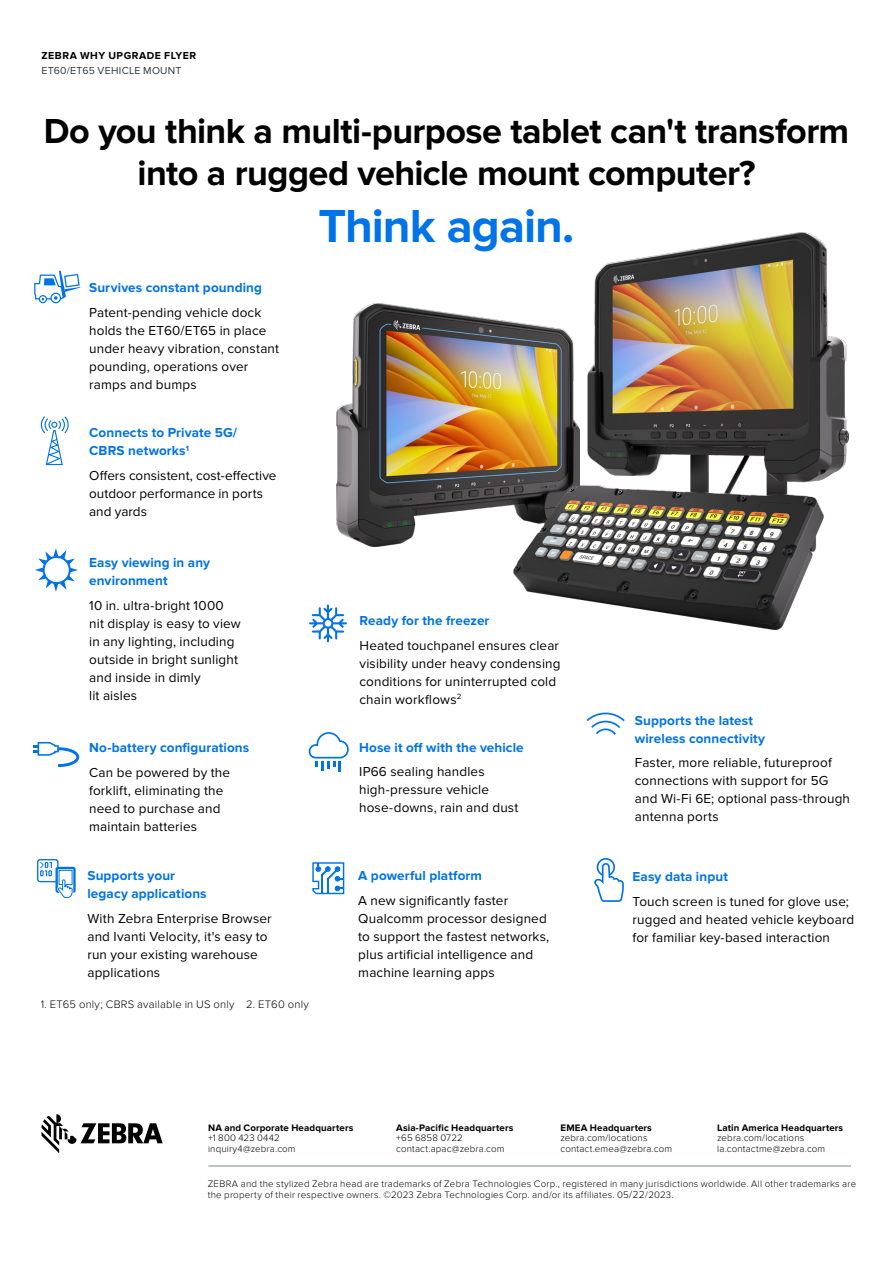
<style>
.page{position:relative;width:893px;height:1263px;background:#fff}
.page>*{position:absolute;margin:0;border:0;box-sizing:border-box;transform-origin:0 0}
.t1{font:700 48px "Proxima Nova";letter-spacing:-.02em;color:#0073e7}
.t2{font:700 36px/42px "Proxima Nova";letter-spacing:-.015em;color:#000;text-align:center}
.t3{font:13.5px/18px "Proxima Nova";letter-spacing:.01em;color:#000}
.t4{font:700 13.5px/18px "Proxima Nova";letter-spacing:.01em;color:#0073e7}
.t5{font:300 11.25px "Proxima Nova";letter-spacing:.02em;color:#000}
.t6{font:10.5px "Proxima Nova";letter-spacing:.025em;color:#2e3841}
.t7{font:700 10.5px "Proxima Nova";letter-spacing:.05em;color:#000}
.t8{font:300 9.75px/10.5px "Proxima Nova";letter-spacing:.02em;color:#000}
.t9{font:700 9.75px "Proxima Nova";letter-spacing:.01em;color:#000}
.s1{font-size:10.5px}
</style>
<div class="page">
<img style="left:336px;top:303px;width:177px;height:243px">
<img style="left:513px;top:233px;width:335px;height:396px">
<hr style="left:208px;top:1166px;width:643px;height:1px;background:#7e868c">
<svg style="left:41px;top:1114px;width:122px;height:39px"></svg>
<svg style="left:37px;top:859px;width:39px;height:40px"></svg>
<svg style="left:33px;top:742px;width:46px;height:25px"></svg>
<svg style="left:35px;top:548px;width:43px;height:44px"></svg>
<svg style="left:309px;top:604px;width:38px;height:38px"></svg>
<svg style="left:34px;top:271px;width:46px;height:32px"></svg>
<svg style="left:40px;top:416px;width:29px;height:50px"></svg>
<svg style="left:594px;top:858px;width:30px;height:44px"></svg>
<svg style="left:312px;top:862px;width:32px;height:32px"></svg>
<svg style="left:309px;top:732px;width:40px;height:40px"></svg>
<svg style="left:586px;top:712px;width:39px;height:23px"></svg>
<p class="t7" style="left:41px;top:50px;width:156px">ZEBRA WHY UPGRADE FLYER</p>
<p class="t6" style="left:41px;top:64px;width:142px">ET60/ET65 VEHICLE MOUNT</p>
<h2 class="t2" style="left:44px;top:110px;width:807px">Do you think a multi-purpose tablet can't transform into a rugged vehicle mount computer?</h2>
<h1 class="t1" style="left:318px;top:198px;width:258px">Think again.</h1>
<p class="t4" style="left:89px;top:279px;width:174px">Survives constant pounding</p>
<p class="t3" style="left:89px;top:303px;width:192px">Patent-pending vehicle dock holds the ET60/ET65 in place under heavy vibration, constant pounding, operations over ramps and bumps</p>
<p class="t4" style="left:89px;top:424px;width:150px">Connects to Private 5G/<br>CBRS networks<sup>1</sup></p>
<p class="t3" style="left:89px;top:467px;width:189px">Offers consistent, cost-effective outdoor performance in ports and yards</p>
<p class="t4" style="left:89px;top:554px;width:122px">Easy viewing in any environment</p>
<p class="t3" style="left:89px;top:596px;width:153px">10 in. ultra-bright 1000 nit display is easy to view in any lighting, including outside in bright sunlight and inside in dimly<br>lit aisles</p>
<p class="t4" style="left:89px;top:738px;width:162px">No-battery configurations</p>
<p class="t3" style="left:89px;top:763px;width:142px">Can be powered by the forklift, eliminating the need to purchase and maintain batteries</p>
<p class="t4" style="left:87px;top:867px;width:121px">Supports your legacy applications</p>
<p class="t3" style="left:87px;top:910px;width:186px">With Zebra Enterprise Browser and Ivanti Velocity, it's easy to run your existing warehouse applications</p>
<p class="t5" style="left:41px;top:997px;width:270px">1. ET65 only; CBRS available in US only 2. ET60 only</p>
<p class="t4" style="left:359px;top:612px;width:132px">Ready for the freezer</p>
<p class="t3" style="left:359px;top:636px;width:203px">Heated touchpanel ensures clear visibility under heavy condensing conditions for uninterrupted cold chain workflows<sup>2</sup></p>
<p class="t4" style="left:359px;top:738px;width:166px">Hose it off with the vehicle</p>
<p class="t3" style="left:359px;top:763px;width:161px">IP66 sealing handles high-pressure vehicle hose-downs, rain and dust</p>
<p class="t4" style="left:358px;top:867px;width:125px">A powerful platform</p>
<p class="t3" style="left:358px;top:892px;width:193px">A new significantly faster<br>Qualcomm processor designed to support the fastest networks, plus artificial intelligence and machine learning apps</p>
<p class="t4" style="left:635px;top:711px;width:132px">Supports the latest wireless connectivity</p>
<p class="t3" style="left:635px;top:754px;width:217px">Faster, more reliable, futureproof connections with support for 5G and Wi-Fi 6E; optional pass-through antenna ports</p>
<p class="t4" style="left:632px;top:868px;width:97px">Easy data input</p>
<p class="t3" style="left:632px;top:892px;width:223px">Touch screen is tuned for glove use; rugged and heated vehicle keyboard for familiar key-based interaction</p>
<p class="t9" style="left:208px;top:1122px;width:147px">NA and Corporate Headquarters</p>
<p class="t8" style="left:208px;top:1133px;width:89px">+1 800 423 0442 inquiry4@zebra.com</p>
<p class="t9" style="left:396px;top:1122px;width:119px">Asia-Pacific Headquarters</p>
<p class="t8" style="left:396px;top:1133px;width:110px">+65 6858 0722 contact.apac@zebra.com</p>
<p class="t9" style="left:560px;top:1122px;width:93px">EMEA Headquarters</p>
<p class="t8" style="left:560px;top:1133px;width:113px">zebra.com/locations contact.emea@zebra.com</p>
<p class="t9" style="left:717px;top:1122px;width:128px">Latin America Headquarters</p>
<p class="t8" style="left:717px;top:1133px;width:110px">zebra.com/locations la.contactme@zebra.com</p>
<p class="t8" style="left:208px;top:1179px;width:650px">ZEBRA and the stylized Zebra head are trademarks of Zebra Technologies Corp., registered in many jurisdictions worldwide. All other trademarks are the property of their respective owners. ©2023 Zebra Technologies Corp. and/or its affiliates. 05<span class="s1">/22</span>/2023.</p>
</div>
